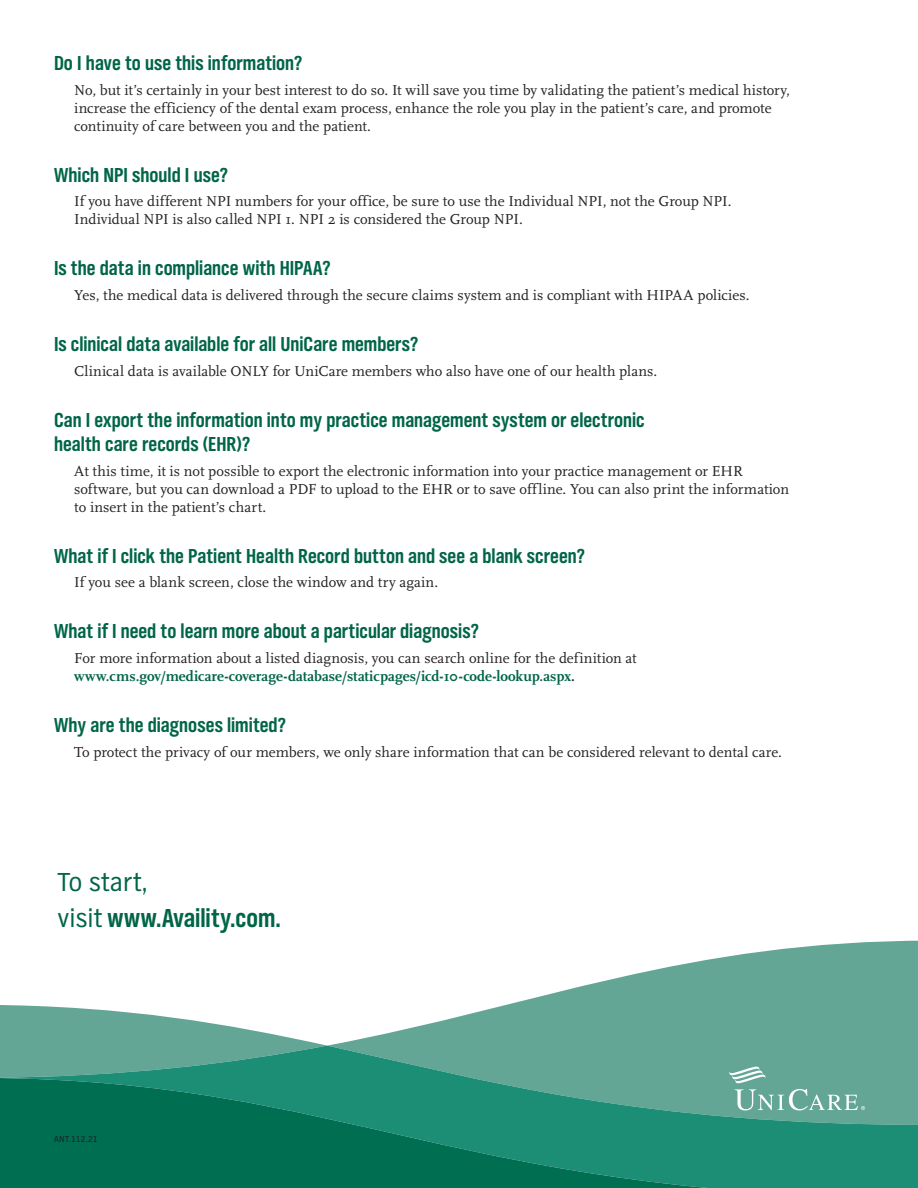
<style>
.page{position:relative;width:918px;height:1188px;background:#fff}
.page>*{position:absolute;margin:0;border:0;box-sizing:border-box;transform-origin:0 0}
.t1{font:27px/36px "TV Nord EF Bold Con";color:#006548}
.t2{font:21px/24px "TV Nord EF Bold Con";color:#006548}
.t3{font:15px/18px "Scala";color:#231f20}
.t4{font:9px "TV Nord EF";letter-spacing:.015em;color:#231f20}
.s1{font-weight:700;color:#006548}
.s2{font-weight:700}
.s3{font-family:"TV Nord EF"}
</style>
<div class="page">
<svg style="left:327px;top:941px;width:591px;height:105px;fill:#64a695"></svg>
<svg style="left:0;top:1005px;width:327px;height:41px"></svg>
<svg style="left:0;top:1046px;width:918px;height:32px;background:#55a18e"></svg>
<svg style="left:0;top:1078px;width:918px;height:110px;background:#188369"></svg>
<svg style="left:729px;top:1067px;width:37px;height:16px"></svg>
<svg style="left:735px;top:1089px;width:130px;height:21px;background:#83b8aa"></svg>
<h2 class="t2" style="left:54px;top:51px;width:250px">Do I have to use this information?</h2>
<p class="t3" style="left:74px;top:81px;width:717px">No, but it’s certainly in your best interest to do so. It will save you time by validating the patient’s medical history, increase the efficiency of the dental exam process, enhance the role you play in the patient’s care, and promote continuity of care between you and the patient.</p>
<h2 class="t2" style="left:54px;top:163px;width:176px">Which NPI should I use?</h2>
<p class="t3" style="left:74px;top:193px;width:659px">If you have different NPI numbers for your office, be sure to use the Individual NPI, not the Group NPI.<br>Individual NPI is also called NPI 1. NPI 2 is considered the Group NPI.</p>
<h2 class="t2" style="left:54px;top:257px;width:278px">Is the data in compliance with HIPAA?</h2>
<p class="t3" style="left:74px;top:286px;width:677px">Yes, the medical data is delivered through the secure claims system and is compliant with HIPAA policies.</p>
<h2 class="t2" style="left:54px;top:332px;width:366px">Is clinical data available for all UniCare members?</h2>
<p class="t3" style="left:74px;top:362px;width:585px">Clinical data is available ONLY for UniCare members who also have one of our health plans.</p>
<h2 class="t2" style="left:54px;top:408px;width:592px">Can I export the information into my practice management system or electronic health care records (EHR)?</h2>
<p class="t3" style="left:74px;top:462px;width:716px">At this time, it is not possible to export the electronic information into your practice management or EHR software, but you can download a PDF to upload to the EHR or to save offline. You can also print the information to insert in the patient’s chart.</p>
<h2 class="t2" style="left:54px;top:544px;width:532px">What if I click the Patient Health Record button and see a blank screen?</h2>
<p class="t3" style="left:74px;top:574px;width:365px">If you see a blank screen, close the window and try again.</p>
<h2 class="t2" style="left:54px;top:620px;width:426px">What if I need to learn more about a particular diagnosis?</h2>
<p class="t3" style="left:74px;top:649px;width:564px">For more information about a listed diagnosis, you can search online for the definition at <span class="s1">www.cms.gov/medicare-coverage-database/staticpages/icd-10-code-lookup.aspx</span><span class="s2">.</span></p>
<h2 class="t2" style="left:54px;top:713px;width:234px">Why are the diagnoses limited?</h2>
<p class="t3" style="left:74px;top:743px;width:709px">To protect the privacy of our members, we only share information that can be considered relevant to dental care.</p>
<p class="t1" style="left:58px;top:864px;width:224px"><span class="s3">To start,<br>visit</span> www.Availity.com.</p>
<p class="t4" style="left:54px;top:1134px;width:45px">ANT.112.21</p>
</div>
